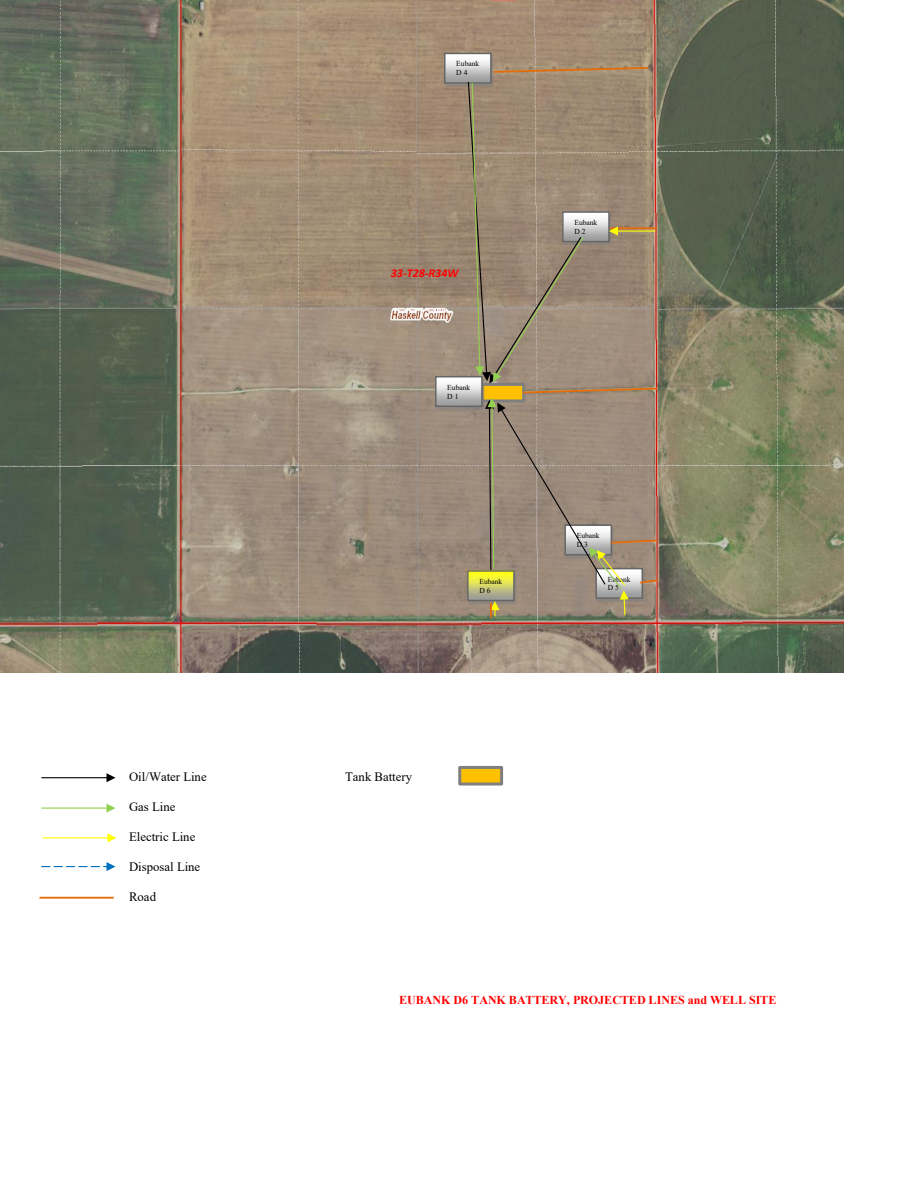
<style>
.page{position:relative;width:918px;height:1188px;background:#fff}
.page>*{position:absolute;margin:0;border:0;box-sizing:border-box;transform-origin:0 0}
.t1{font:12.75px "Times New Roman";letter-spacing:-.005em;color:#000}
.t2{font:700 12px "Times New Roman";color:#f00}
.t3{font:italic 700 12px "Calibri";color:#f00}
.t4{font:7.5px/8.7px "Times New Roman";color:#000}
</style>
<div class="page">
<img style="left:0;top:0;width:844px;height:672px">
<img style="left:391px;top:267px;width:69px;height:16px">
<hr style="left:41px;top:777px;width:67px;height:1px;background:#000">
<svg style="left:107px;top:773px;width:9px;height:9px"></svg>
<hr style="left:41px;top:808px;width:67px;height:1px;background:#92d050">
<svg style="left:107px;top:804px;width:9px;height:9px"></svg>
<hr style="left:42px;top:837px;width:67px;height:1px;background:#ff0">
<svg style="left:107px;top:833px;width:9px;height:9px"></svg>
<svg style="left:41px;top:862px;width:75px;height:9px"></svg>
<img style="left:436px;top:407px;width:31px;height:3px">
<svg style="left:438px;top:379px;width:29px;height:25px"></svg>
<div style="left:435px;top:376px;width:48px;height:31px;border:2px solid #666"></div>
<img style="left:436px;top:383px;width:31px;height:17px">
<img style="left:445px;top:55px;width:48px;height:32px">
<svg style="left:447px;top:56px;width:42px;height:25px"></svg>
<div style="left:444px;top:53px;width:48px;height:31px;border:2px solid #666"></div>
<img style="left:446px;top:59px;width:44px;height:18px">
<div style="left:458px;top:766px;width:45px;height:20px;background:#ffc000;border:3px solid #7f7f7f"></div>
<hr style="left:40px;top:897px;width:74px;height:2px;background:#e46c0a">
<svg style="left:467px;top:62px;width:193px;height:555px;background:#9f8d78"></svg>
<p class="t4" style="left:456px;top:59px;width:25px">Eubank<br>D 4</p>
<p class="t3" style="left:391px;top:265px;width:69px">33-T28-R34W</p>
<p class="t4" style="left:447px;top:383px;width:25px">Eubank<br>D 1</p>
<p class="t4" style="left:479px;top:577px;width:25px">Eubank<br>D 6</p>
<p class="t1" style="left:129px;top:768px;width:79px">Oil/Water Line</p>
<p class="t1" style="left:345px;top:768px;width:69px">Tank Battery</p>
<p class="t1" style="left:129px;top:798px;width:48px">Gas Line</p>
<p class="t1" style="left:129px;top:828px;width:68px">Electric Line</p>
<p class="t1" style="left:129px;top:858px;width:73px">Disposal Line</p>
<p class="t1" style="left:129px;top:888px;width:29px">Road</p>
<p class="t4" style="left:574px;top:218px;width:25px">Eubank<br>D 2</p>
<p class="t4" style="left:577px;top:531px;width:25px">Eubank<br>D 3</p>
<p class="t4" style="left:608px;top:575px;width:25px">Eubank<br>D 5</p>
<p class="t2" style="left:399px;top:992px;width:379px">EUBANK D6 TANK BATTERY, PROJECTED LINES and WELL SITE</p>
</div>
